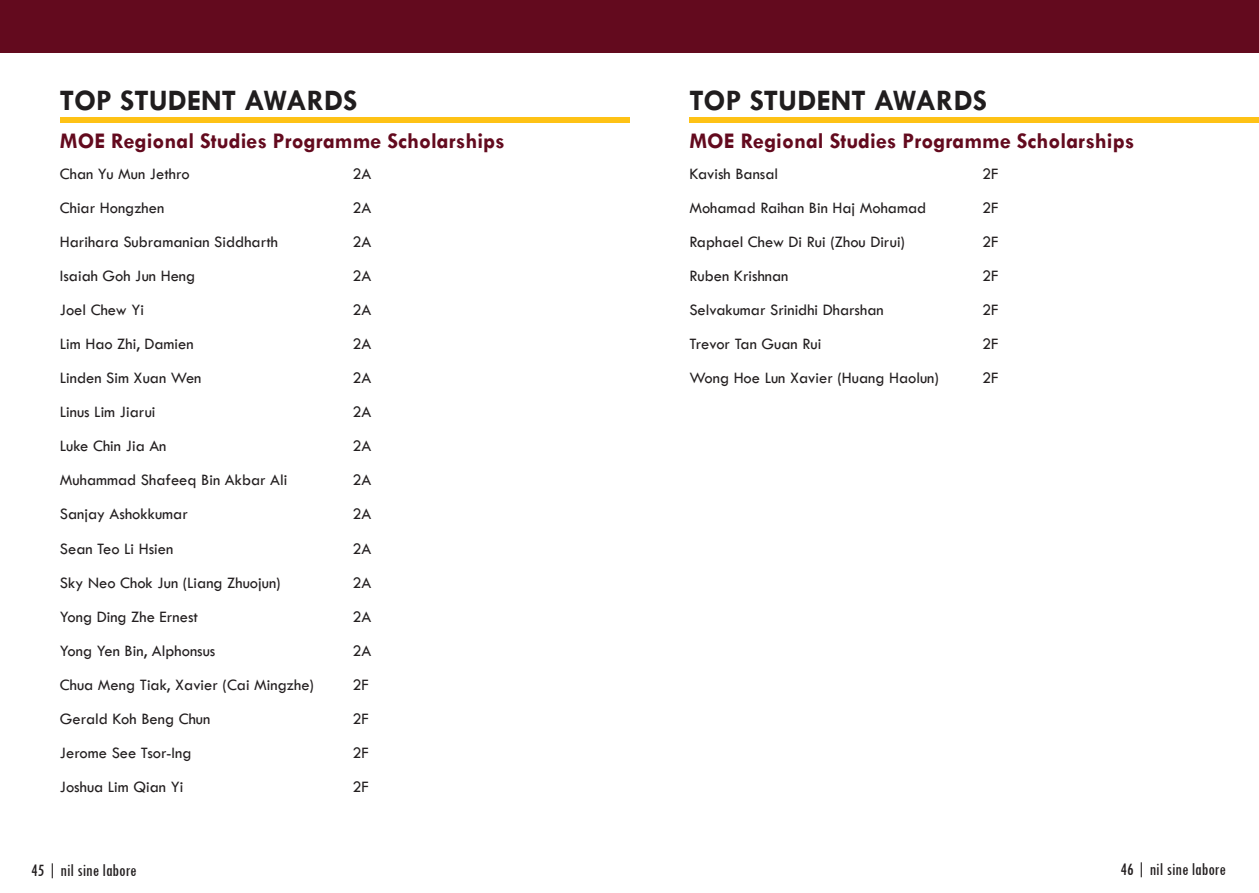
<style>
.page{position:relative;width:1259px;height:893px;background:#fff}
.page>*{position:absolute;margin:0;border:0;box-sizing:border-box;transform-origin:0 0}
.t1{font:700 30px "Tw Cen";color:#201d1e}
.t2{font:700 22.5px "Tw Cen";color:#630a1e}
.t3{font:condensed 18px "Tw Cen";color:#231f20}
.t4{font:16.5px "Tw Cen";color:#231f20}
</style>
<div class="page">
<div style="left:0;top:0;width:1259px;height:52px;background:#630a1e"></div>
<div style="left:60px;top:117px;width:569px;height:6px;background:#fec216"></div>
<div style="left:689px;top:117px;width:570px;height:6px;background:#fec216"></div>
<p class="t1" style="left:60px;top:82px;width:299px">TOP STUDENT AWARDS</p>
<p class="t1" style="left:689px;top:82px;width:299px">TOP STUDENT AWARDS</p>
<p class="t2" style="left:689px;top:127px;width:446px">MOE Regional Studies Programme Scholarships</p>
<p class="t4" style="left:60px;top:164px;width:131px">Chan Yu Mun Jethro</p>
<p class="t4" style="left:352px;top:164px;width:21px">2A</p>
<p class="t4" style="left:60px;top:198px;width:106px">Chiar Hongzhen</p>
<p class="t4" style="left:352px;top:198px;width:21px">2A</p>
<p class="t4" style="left:60px;top:232px;width:220px">Harihara Subramanian Siddharth</p>
<p class="t4" style="left:352px;top:232px;width:21px">2A</p>
<p class="t4" style="left:60px;top:266px;width:137px">Isaiah Goh Jun Heng</p>
<p class="t4" style="left:352px;top:266px;width:21px">2A</p>
<p class="t4" style="left:60px;top:300px;width:86px">Joel Chew Yi</p>
<p class="t4" style="left:352px;top:300px;width:21px">2A</p>
<p class="t4" style="left:60px;top:334px;width:135px">Lim Hao Zhi, Damien</p>
<p class="t4" style="left:352px;top:334px;width:21px">2A</p>
<p class="t4" style="left:60px;top:368px;width:143px">Linden Sim Xuan Wen</p>
<p class="t4" style="left:352px;top:368px;width:21px">2A</p>
<p class="t4" style="left:60px;top:402px;width:97px">Linus Lim Jiarui</p>
<p class="t4" style="left:352px;top:402px;width:21px">2A</p>
<p class="t4" style="left:60px;top:436px;width:108px">Luke Chin Jia An</p>
<p class="t4" style="left:352px;top:436px;width:21px">2A</p>
<p class="t4" style="left:60px;top:470px;width:229px">Muhammad Shafeeq Bin Akbar Ali</p>
<p class="t4" style="left:352px;top:470px;width:21px">2A</p>
<p class="t4" style="left:60px;top:504px;width:130px">Sanjay Ashokkumar</p>
<p class="t4" style="left:352px;top:504px;width:21px">2A</p>
<p class="t4" style="left:60px;top:538px;width:115px">Sean Teo Li Hsien</p>
<p class="t4" style="left:352px;top:538px;width:21px">2A</p>
<p class="t4" style="left:60px;top:572px;width:222px">Sky Neo Chok Jun (Liang Zhuojun)</p>
<p class="t4" style="left:352px;top:572px;width:21px">2A</p>
<p class="t4" style="left:60px;top:606px;width:140px">Yong Ding Zhe Ernest</p>
<p class="t4" style="left:352px;top:606px;width:21px">2A</p>
<p class="t4" style="left:60px;top:640px;width:157px">Yong Yen Bin, Alphonsus</p>
<p class="t4" style="left:352px;top:640px;width:21px">2A</p>
<p class="t4" style="left:60px;top:674px;width:256px">Chua Meng Tiak, Xavier (Cai Mingzhe)</p>
<p class="t4" style="left:352px;top:674px;width:18px">2F</p>
<p class="t4" style="left:60px;top:708px;width:152px">Gerald Koh Beng Chun</p>
<p class="t4" style="left:352px;top:708px;width:18px">2F</p>
<p class="t4" style="left:60px;top:742px;width:133px">Jerome See Tsor-Ing</p>
<p class="t4" style="left:352px;top:742px;width:18px">2F</p>
<p class="t4" style="left:60px;top:776px;width:125px">Joshua Lim Qian Yi</p>
<p class="t4" style="left:352px;top:776px;width:18px">2F</p>
<p class="t2" style="left:60px;top:127px;width:446px">MOE Regional Studies Programme Scholarships</p>
<p class="t4" style="left:689px;top:164px;width:90px">Kavish Bansal</p>
<p class="t4" style="left:982px;top:164px;width:18px">2F</p>
<p class="t4" style="left:689px;top:198px;width:238px">Mohamad Raihan Bin Haj Mohamad</p>
<p class="t4" style="left:982px;top:198px;width:18px">2F</p>
<p class="t4" style="left:689px;top:232px;width:217px">Raphael Chew Di Rui (Zhou Dirui)</p>
<p class="t4" style="left:982px;top:232px;width:18px">2F</p>
<p class="t4" style="left:689px;top:266px;width:101px">Ruben Krishnan</p>
<p class="t4" style="left:982px;top:266px;width:18px">2F</p>
<p class="t4" style="left:689px;top:300px;width:196px">Selvakumar Srinidhi Dharshan</p>
<p class="t4" style="left:982px;top:300px;width:18px">2F</p>
<p class="t4" style="left:689px;top:334px;width:134px">Trevor Tan Guan Rui</p>
<p class="t4" style="left:982px;top:334px;width:18px">2F</p>
<p class="t4" style="left:689px;top:368px;width:251px">Wong Hoe Lun Xavier (Huang Haolun)</p>
<p class="t4" style="left:982px;top:368px;width:18px">2F</p>
<p class="t3" style="left:31px;top:860px;width:107px">45 | nil sine labore</p>
<p class="t3" style="left:1120px;top:859px;width:107px">46 | nil sine labore</p>
</div>
